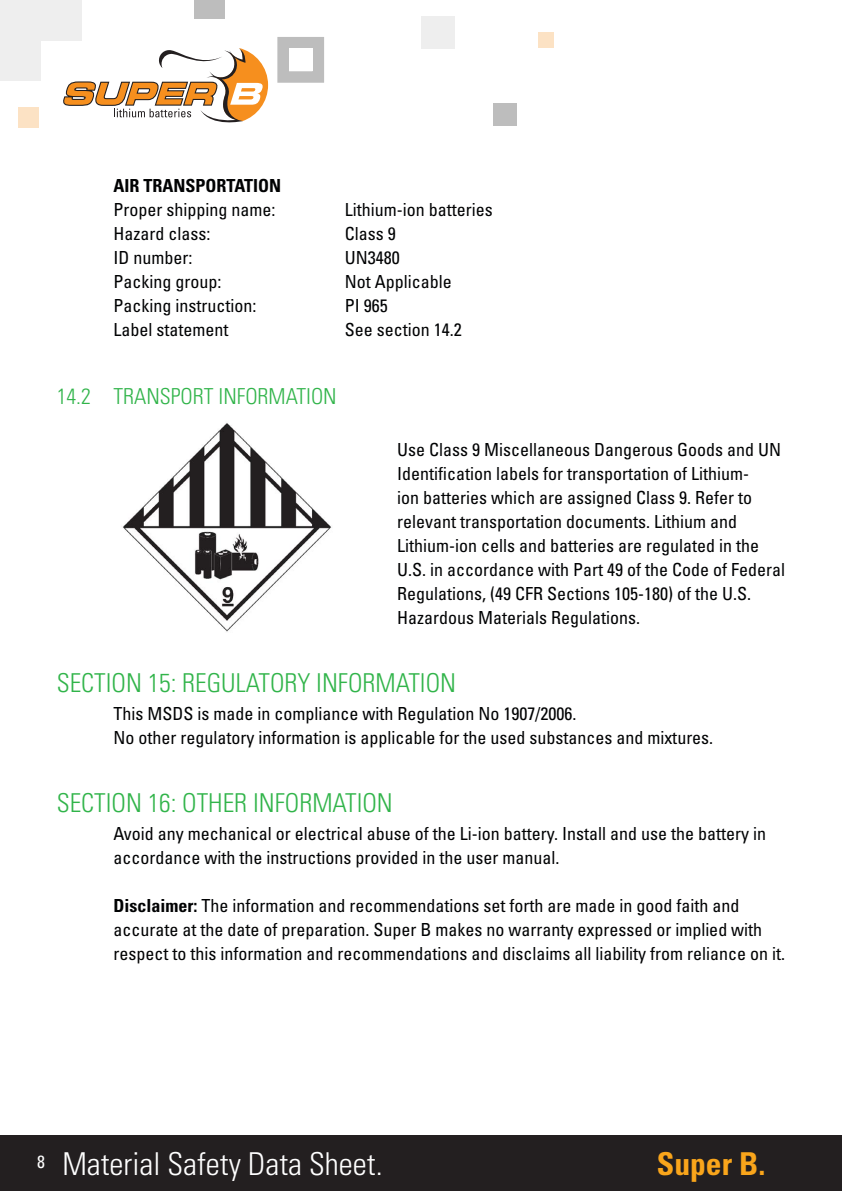
<style>
.page{position:relative;width:842px;height:1191px;background:#fff}
.page>*{position:absolute;margin:0;border:0;box-sizing:border-box;transform-origin:0 0}
.t1{font:300 condensed 31.6px "Univers LT Std";color:#fff}
.t2{font:700 condensed 31.6px "Univers LT Std";color:#f9a51b}
.Heading_2_zonder_num{font:300 condensed 26px "Univers LT Std";color:#31b44a}
.Heading_2_zonder_num-2{font:300 condensed 22px "Univers LT Std";color:#31b44a}
.t3{font:condensed 18px/24px "Univers LT Std";color:#010203}
.t4{font:700 condensed 18px "Univers LT Std";color:#010203}
.s1{font-weight:700}
</style>
<div class="page">
<div style="left:0;top:1135px;width:842px;height:56px;background:#231f20"></div>
<div style="left:493px;top:103px;width:23px;height:23px;background:#bdbdbd"></div>
<div style="left:538px;top:32px;width:16px;height:16px;background:#fce2c4"></div>
<div style="left:421px;top:17px;width:34px;height:32px;background:#eee"></div>
<svg style="left:277px;top:37px;width:47px;height:46px;background:#bfbfbf"></svg>
<div style="left:289px;top:48px;width:23px;height:23px;background:#fff"></div>
<div style="left:19px;top:107px;width:20px;height:20px;background:#fce2c4"></div>
<div style="left:0;top:40px;width:41px;height:40px;background:#eee"></div>
<div style="left:0;top:0;width:41px;height:40px;background:#eee"></div>
<div style="left:41px;top:0;width:41px;height:40px;background:#eee"></div>
<div style="left:194px;top:0;width:31px;height:18px;background:#bdbdbd"></div>
<svg style="left:63px;top:48px;width:205px;height:74px"></svg>
<img style="left:122px;top:423px;width:210px;height:209px">
<p class="t4" style="left:113px;top:175px;width:169px">AIR TRANSPORTATION</p>
<p class="t3" style="left:113px;top:197px;width:163px">Proper shipping name:</p>
<p class="t3" style="left:345px;top:197px;width:149px">Lithium-ion batteries</p>
<p class="t3" style="left:113px;top:221px;width:98px">Hazard class:</p>
<p class="t3" style="left:345px;top:221px;width:52px">Class 9</p>
<p class="t3" style="left:113px;top:245px;width:80px">ID number:</p>
<p class="t3" style="left:345px;top:245px;width:56px">UN3480</p>
<p class="t3" style="left:113px;top:269px;width:109px">Packing group:</p>
<p class="t3" style="left:345px;top:269px;width:108px">Not Applicable</p>
<p class="t3" style="left:113px;top:293px;width:144px">Packing instruction:</p>
<p class="t3" style="left:345px;top:293px;width:44px">PI 965</p>
<p class="t3" style="left:113px;top:317px;width:116px">Label statement</p>
<p class="t3" style="left:345px;top:317px;width:118px">See section 14.2</p>
<p class="Heading_2_zonder_num-2" style="left:57px;top:383px;width:282px">14.2 TRANSPORT INFORMATION</p>
<p class="t3" style="left:397px;top:437px;width:389px">Use Class 9 Miscellaneous Dangerous Goods and UN Identification labels for transportation of Lithium-<br>ion batteries which are assigned Class 9. Refer to relevant transportation documents. Lithium and Lithium-ion cells and batteries are regulated in the U.S. in accordance with Part 49 of the Code of Federal Regulations, (49 CFR Sections 105-180) of the U.S.<br>Hazardous Materials Regulations.</p>
<p class="Heading_2_zonder_num" style="left:57px;top:667px;width:401px">SECTION 15: REGULATORY INFORMATION</p>
<p class="t3" style="left:113px;top:701px;width:464px">This MSDS is made in compliance with Regulation No 1907/2006.</p>
<p class="t3" style="left:113px;top:725px;width:601px">No other regulatory information is applicable for the used substances and mixtures.</p>
<p class="Heading_2_zonder_num" style="left:57px;top:787px;width:338px">SECTION 16: OTHER INFORMATION</p>
<p class="t3" style="left:113px;top:821px;width:654px">Avoid any mechanical or electrical abuse of the Li-ion battery. Install and use the battery in accordance with the instructions provided in the user manual.</p>
<p class="t3" style="left:113px;top:893px;width:673px"><span class="s1">Disclaimer:</span> The information and recommendations set forth are made in good faith and accurate at the date of preparation. Super B makes no warranty expressed or implied with respect to this information and recommendations and disclaims all liability from reliance on it.</p>
<h1 class="t1" style="left:37px;top:1144px;width:347px"><sup>8</sup> Material Safety Data Sheet.</h1>
<h1 class="t2" style="left:657px;top:1144px;width:110px">Super B.</h1>
</div>
